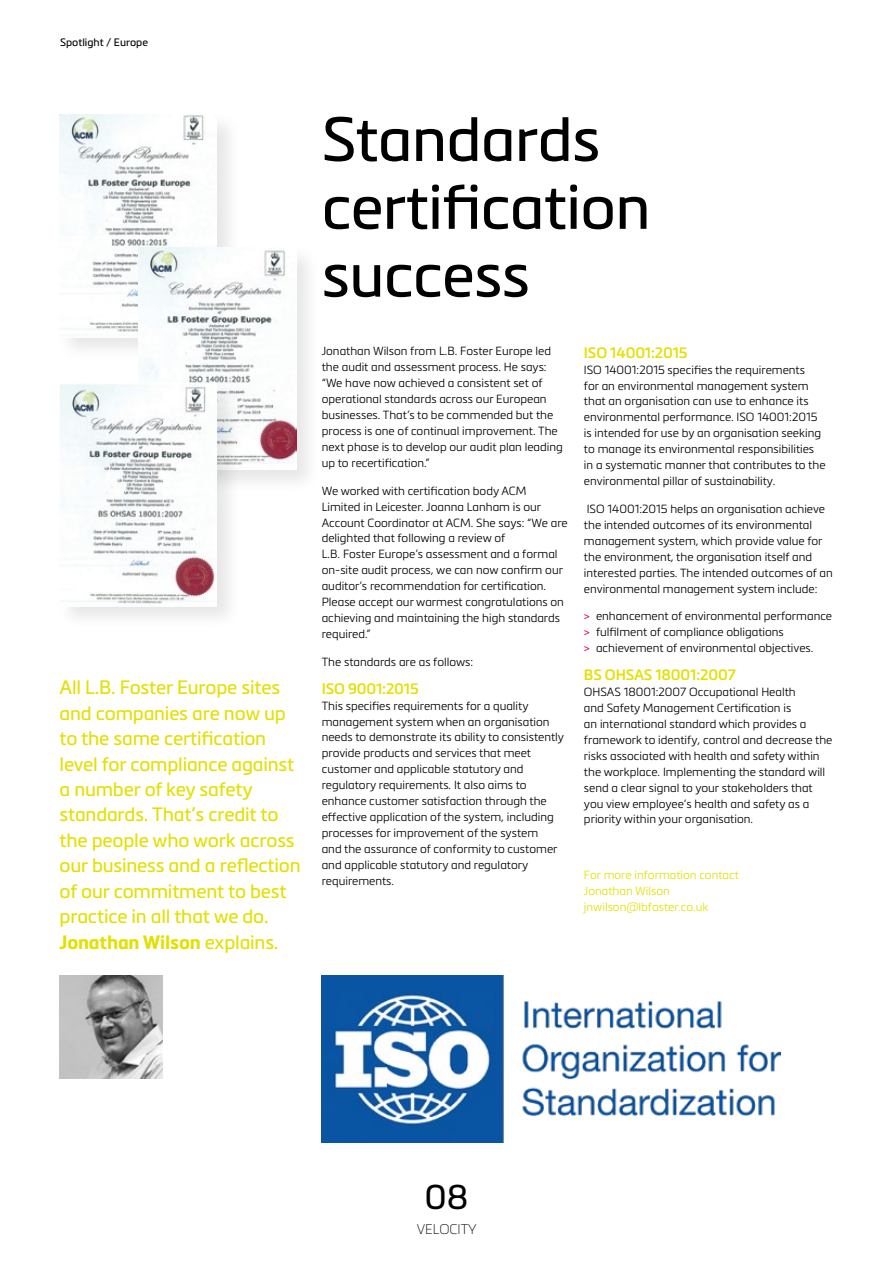
<style>
.page{position:relative;width:893px;height:1263px;background:#fff}
.page>*{position:absolute;margin:0;border:0;box-sizing:border-box;transform-origin:0 0}
.t1{font:61.5px/67.8px "Metronic Pro";letter-spacing:-.01em;color:#000}
.t2{font:33.9px "Metronic Pro";color:#000}
.t3{font:19.05px/25.5px "Metronic Pro";letter-spacing:-.01em;color:#e4df00}
.t4{font:600 14.85px "Metronic Pro";letter-spacing:-.01em;color:#e4df00}
.t5{font:13.8px "Metronic Pro Air";color:#000}
.t6{font:300 11.7px/15.9px "Metronic Pro";color:#000}
.t7{font:300 11.7px/15.9px "Metronic Pro";color:#e4df00}
.t8{font:10.65px "Metronic Pro";color:#000}
.s1{font-weight:700}
.s2{font-weight:400;font-size:10.65px;color:#e50051}
</style>
<div class="page">
<img style="left:322px;top:976px;width:459px;height:167px">
<img style="left:60px;top:976px;width:102px;height:103px">
<div style="left:56px;top:111px;width:185px;height:251px;background:#000;opacity:.1"></div>
<img style="left:60px;top:115px;width:157px;height:222px">
<div style="left:135px;top:243px;width:186px;height:251px;background:#000;opacity:.1"></div>
<img style="left:139px;top:247px;width:157px;height:223px">
<div style="left:56px;top:380px;width:185px;height:251px;background:#000;opacity:.1"></div>
<img style="left:60px;top:384px;width:157px;height:222px">
<p class="t8" style="left:60px;top:35px;width:89px">Spotlight / Europe</p>
<p class="t3" style="left:60px;top:674px;width:243px">All L.B. Foster Europe sites and companies are now up to the same certification level for compliance against a number of key safety standards. That’s credit to the people who work across our business and a reflection of our commitment to best practice in all that we do.<br><span class="s1">Jonathan Wilson</span> explains.</p>
<h1 class="t1" style="left:322px;top:102px;width:330px">Standards certification success</h1>
<p class="t6" style="left:322px;top:343px;width:243px">Jonathan Wilson from L.B. Foster Europe led the audit and assessment process. He says: “We have now achieved a consistent set of operational standards across our European businesses. That’s to be commended but the process is one of continual improvement. The next phase is to develop our audit plan leading up to recertification.”</p>
<p class="t6" style="left:322px;top:482px;width:248px">We worked with certification body ACM Limited in Leicester. Joanna Lanham is our Account Coordinator at ACM. She says: “We are delighted that following a review of<br>L.B. Foster Europe’s assessment and a formal on-site audit process, we can now confirm our auditor’s recommendation for certification.<br>Please accept our warmest congratulations on achieving and maintaining the high standards required.”</p>
<p class="t6" style="left:322px;top:653px;width:153px">The standards are as follows:</p>
<p class="t4" style="left:322px;top:679px;width:99px">ISO 9001:2015</p>
<p class="t6" style="left:322px;top:697px;width:244px">This specifies requirements for a quality management system when an organisation needs to demonstrate its ability to consistently provide products and services that meet customer and applicable statutory and regulatory requirements. It also aims to enhance customer satisfaction through the effective application of the system, including processes for improvement of the system<br>and the assurance of conformity to customer and applicable statutory and regulatory requirements.</p>
<p class="t4" style="left:584px;top:343px;width:105px">ISO 14001:2015</p>
<p class="t6" style="left:584px;top:361px;width:243px">ISO 14001:2015 specifies the requirements<br>for an environmental management system that an organisation can use to enhance its environmental performance. ISO 14001:2015 is intended for use by an organisation seeking to manage its environmental responsibilities in a systematic manner that contributes to the environmental pillar of sustainability.</p>
<p class="t6" style="left:584px;top:500px;width:250px">ISO 14001:2015 helps an organisation achieve the intended outcomes of its environmental management system, which provide value for the environment, the organisation itself and interested parties. The intended outcomes of an environmental management system include:</p>
<p class="t6" style="left:584px;top:608px;width:250px"><span class="s2">&gt;</span> enhancement of environmental performance <span class="s2">&gt;</span> fulfilment of compliance obligations<br><span class="s2">&gt;</span> achievement of environmental objectives.</p>
<p class="t4" style="left:584px;top:666px;width:153px">BS OHSAS 18001:2007</p>
<p class="t6" style="left:584px;top:683px;width:250px">OHSAS 18001:2007 Occupational Health<br>and Safety Management Certification is<br>an international standard which provides a framework to identify, control and decrease the risks associated with health and safety within the workplace. Implementing the standard will send a clear signal to your stakeholders that you view employee’s health and safety as a priority within your organisation.</p>
<p class="t7" style="left:584px;top:867px;width:157px">For more information contact<br>Jonathan Wilson jnwilson@lbfoster.co.uk</p>
<h2 class="t2" style="left:424px;top:1172px;width:46px">08</h2>
<p class="t5" style="left:417px;top:1220px;width:61px">VELOCITY</p>
</div>
